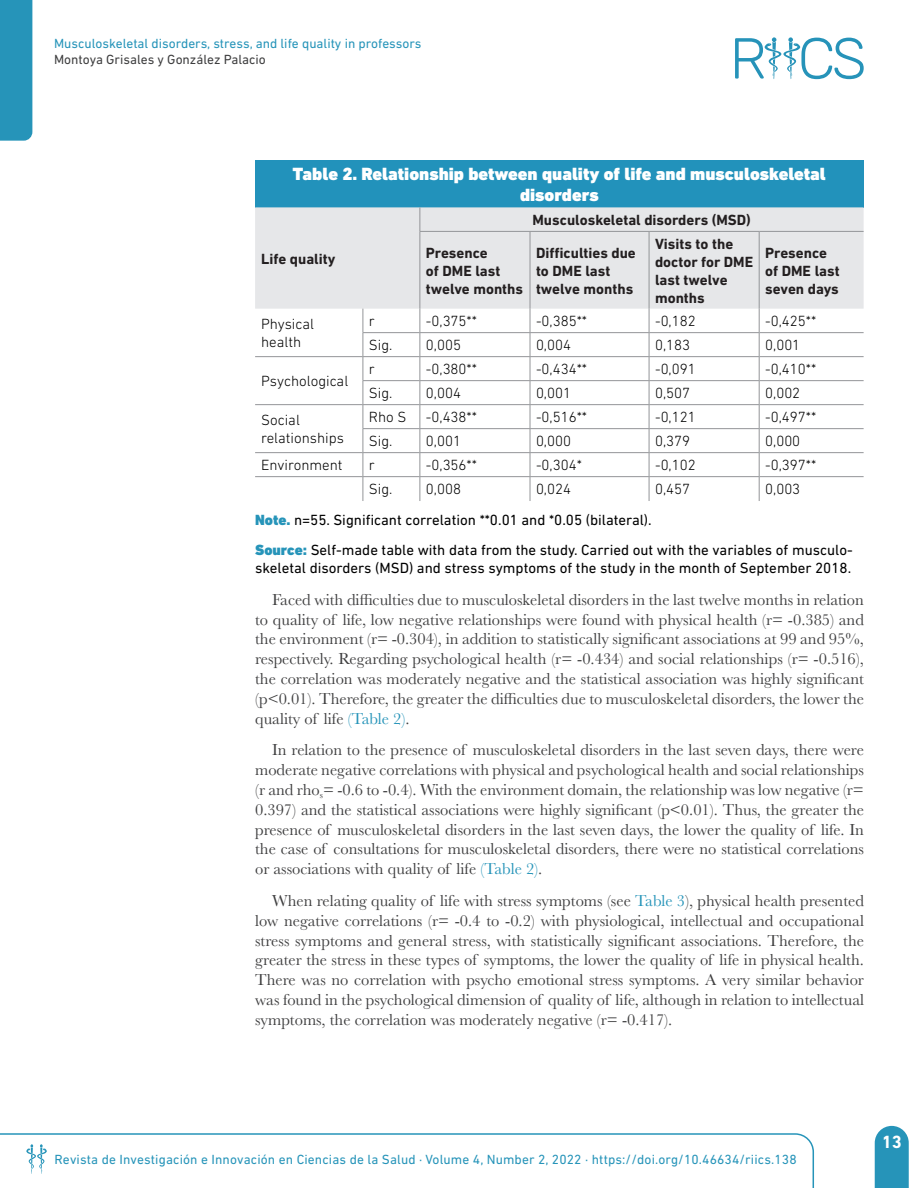
<style>
.page{position:relative;width:918px;height:1188px;background:#fff}
.page>*{position:absolute;margin:0;border:0;box-sizing:border-box;transform-origin:0 0}
.t1{font:900 18px/21.6px "DIN Next LT Pro";color:#fff;text-align:center}
.t2{font:700 18px "DIN Next LT Pro";color:#fff}
.t3{font:16.5px/19.8px "Baskerville";color:#3e3e3f;text-align:justify}
.t4{font:300 15px/18px "DIN Next LT Pro";color:#000001}
.t5{font:15px/18px "DIN Next LT Pro";color:#000001}
.First_Paragraph{font:700 15px/18px "DIN Next LT Pro";color:#231f20}
.t6{font:13.5px "DIN Next LT Pro";letter-spacing:.01em;color:#2694b9}
.t7{font:13.5px "DIN Next LT Pro";color:#3e3e3f}
.s1{font-weight:900;color:#2694b9}
.s2{color:#2694b9}
</style>
<div class="page">
<svg style="left:875px;top:1126px;width:34px;height:62px"></svg>
<div style="left:0;top:0;width:32px;height:141px;background:#2694b9"></div>
<svg style="left:735px;top:37px;width:129px;height:42px"></svg>
<svg style="left:0;top:1133px;width:814px;height:55px"></svg>
<div style="left:255px;top:160px;width:609px;height:47px;background:#2292bb"></div>
<div style="left:255px;top:207px;width:609px;height:102px;background:#e6e7e9"></div>
<svg style="left:420px;top:207px;width:1px;height:24px"></svg>
<hr style="left:420px;top:231px;width:110px;height:1px;background:#939598">
<hr style="left:420px;top:232px;width:1px;height:77px;background:#939598">
<hr style="left:530px;top:231px;width:119px;height:1px;background:#939598">
<hr style="left:530px;top:232px;width:1px;height:77px;background:#939598">
<hr style="left:649px;top:231px;width:110px;height:1px;background:#939598">
<hr style="left:649px;top:232px;width:1px;height:77px;background:#939598">
<hr style="left:759px;top:231px;width:105px;height:1px;background:#939598">
<hr style="left:759px;top:232px;width:1px;height:77px;background:#939598">
<hr style="left:363px;top:332px;width:57px;height:1px;background:#939598">
<hr style="left:420px;top:332px;width:110px;height:1px;background:#939598">
<hr style="left:530px;top:332px;width:119px;height:1px;background:#939598">
<hr style="left:649px;top:332px;width:110px;height:1px;background:#939598">
<hr style="left:759px;top:332px;width:105px;height:1px;background:#939598">
<hr style="left:255px;top:356px;width:108px;height:1px;background:#939598">
<hr style="left:363px;top:356px;width:57px;height:1px;background:#939598">
<hr style="left:420px;top:356px;width:110px;height:1px;background:#939598">
<hr style="left:530px;top:356px;width:119px;height:1px;background:#939598">
<hr style="left:649px;top:356px;width:110px;height:1px;background:#939598">
<hr style="left:759px;top:356px;width:105px;height:1px;background:#939598">
<hr style="left:363px;top:380px;width:57px;height:1px;background:#939598">
<hr style="left:420px;top:380px;width:110px;height:1px;background:#939598">
<hr style="left:530px;top:380px;width:119px;height:1px;background:#939598">
<hr style="left:649px;top:380px;width:110px;height:1px;background:#939598">
<hr style="left:759px;top:380px;width:105px;height:1px;background:#939598">
<hr style="left:255px;top:404px;width:108px;height:1px;background:#939598">
<hr style="left:363px;top:404px;width:57px;height:1px;background:#939598">
<hr style="left:420px;top:404px;width:110px;height:1px;background:#939598">
<hr style="left:530px;top:404px;width:119px;height:1px;background:#939598">
<hr style="left:649px;top:404px;width:110px;height:1px;background:#939598">
<hr style="left:759px;top:404px;width:105px;height:1px;background:#939598">
<hr style="left:363px;top:428px;width:57px;height:1px;background:#939598">
<hr style="left:420px;top:428px;width:110px;height:1px;background:#939598">
<hr style="left:530px;top:428px;width:119px;height:1px;background:#939598">
<hr style="left:649px;top:428px;width:110px;height:1px;background:#939598">
<hr style="left:759px;top:428px;width:105px;height:1px;background:#939598">
<hr style="left:255px;top:452px;width:108px;height:1px;background:#939598">
<hr style="left:363px;top:452px;width:57px;height:1px;background:#939598">
<hr style="left:420px;top:452px;width:110px;height:1px;background:#939598">
<hr style="left:530px;top:452px;width:119px;height:1px;background:#939598">
<hr style="left:649px;top:452px;width:110px;height:1px;background:#939598">
<hr style="left:759px;top:452px;width:105px;height:1px;background:#939598">
<hr style="left:255px;top:476px;width:108px;height:1px;background:#939598">
<hr style="left:363px;top:476px;width:57px;height:1px;background:#939598">
<svg style="left:363px;top:309px;width:1px;height:192px"></svg>
<hr style="left:420px;top:476px;width:110px;height:1px;background:#939598">
<svg style="left:420px;top:309px;width:1px;height:192px"></svg>
<hr style="left:530px;top:476px;width:119px;height:1px;background:#939598">
<svg style="left:530px;top:309px;width:1px;height:192px"></svg>
<hr style="left:649px;top:476px;width:110px;height:1px;background:#939598">
<svg style="left:649px;top:309px;width:1px;height:192px"></svg>
<hr style="left:759px;top:476px;width:105px;height:1px;background:#939598">
<svg style="left:759px;top:309px;width:1px;height:192px"></svg>
<p class="t6" style="left:54px;top:35px;width:369px">Musculoskeletal disorders, stress, and life quality in professors</p>
<p class="t7" style="left:54px;top:51px;width:213px">Montoya Grisales y González Palacio</p>
<p class="t1" style="left:293px;top:163px;width:535px">Table 2. Relationship between quality of life and musculoskeletal disorders</p>
<p class="First_Paragraph" style="left:261px;top:249px;width:76px">Life quality</p>
<p class="First_Paragraph" style="left:533px;top:211px;width:220px">Musculoskeletal disorders (MSD)</p>
<p class="First_Paragraph" style="left:426px;top:243px;width:99px">Presence<br>of DME last twelve months</p>
<p class="First_Paragraph" style="left:536px;top:243px;width:101px">Difficulties due to DME last twelve months</p>
<p class="First_Paragraph" style="left:655px;top:234px;width:100px">Visits to the doctor for DME last twelve months</p>
<p class="First_Paragraph" style="left:765px;top:243px;width:76px">Presence of DME last seven days</p>
<p class="t4" style="left:261px;top:315px;width:54px">Physical health</p>
<p class="t4" style="left:369px;top:312px;width:7px">r</p>
<p class="t4" style="left:426px;top:312px;width:53px">-0,375**</p>
<p class="t4" style="left:536px;top:312px;width:53px">-0,385**</p>
<p class="t4" style="left:655px;top:312px;width:42px">-0,182</p>
<p class="t4" style="left:765px;top:312px;width:53px">-0,425**</p>
<p class="t4" style="left:369px;top:336px;width:25px">Sig.</p>
<p class="t4" style="left:426px;top:336px;width:37px">0,005</p>
<p class="t4" style="left:536px;top:336px;width:37px">0,004</p>
<p class="t4" style="left:655px;top:336px;width:37px">0,183</p>
<p class="t4" style="left:765px;top:336px;width:37px">0,001</p>
<p class="t4" style="left:261px;top:372px;width:89px">Psychological</p>
<p class="t4" style="left:369px;top:360px;width:7px">r</p>
<p class="t4" style="left:426px;top:360px;width:53px">-0,380**</p>
<p class="t4" style="left:536px;top:360px;width:53px">-0,434**</p>
<p class="t4" style="left:655px;top:360px;width:42px">-0,091</p>
<p class="t4" style="left:765px;top:360px;width:53px">-0,410**</p>
<p class="t4" style="left:369px;top:384px;width:25px">Sig.</p>
<p class="t4" style="left:426px;top:384px;width:37px">0,004</p>
<p class="t4" style="left:536px;top:384px;width:37px">0,001</p>
<p class="t4" style="left:655px;top:384px;width:37px">0,507</p>
<p class="t4" style="left:765px;top:384px;width:37px">0,002</p>
<p class="t4" style="left:261px;top:411px;width:84px">Social relationships</p>
<p class="t4" style="left:369px;top:408px;width:39px">Rho S</p>
<p class="t4" style="left:426px;top:408px;width:53px">-0,438**</p>
<p class="t4" style="left:536px;top:408px;width:53px">-0,516**</p>
<p class="t4" style="left:655px;top:408px;width:42px">-0,121</p>
<p class="t4" style="left:765px;top:408px;width:53px">-0,497**</p>
<p class="t4" style="left:369px;top:432px;width:25px">Sig.</p>
<p class="t4" style="left:426px;top:432px;width:37px">0,001</p>
<p class="t4" style="left:536px;top:432px;width:37px">0,000</p>
<p class="t4" style="left:655px;top:432px;width:37px">0,379</p>
<p class="t4" style="left:765px;top:432px;width:37px">0,000</p>
<p class="t4" style="left:261px;top:456px;width:83px">Environment</p>
<p class="t4" style="left:369px;top:456px;width:7px">r</p>
<p class="t4" style="left:426px;top:456px;width:53px">-0,356**</p>
<p class="t4" style="left:536px;top:456px;width:47px">-0,304*</p>
<p class="t4" style="left:655px;top:456px;width:42px">-0,102</p>
<p class="t4" style="left:765px;top:456px;width:53px">-0,397**</p>
<p class="t4" style="left:369px;top:480px;width:25px">Sig.</p>
<p class="t4" style="left:426px;top:480px;width:37px">0,008</p>
<p class="t4" style="left:536px;top:480px;width:37px">0,024</p>
<p class="t4" style="left:655px;top:480px;width:37px">0,457</p>
<p class="t4" style="left:765px;top:480px;width:37px">0,003</p>
<p class="t5" style="left:255px;top:511px;width:398px"><span class="s1">Note.</span> n=55. Significant correlation **0.01 and *0.05 (bilateral).</p>
<p class="t5" style="left:255px;top:541px;width:599px"><span class="s1">Source:</span> Self-made table with data from the study. Carried out with the variables of musculo&shy;skeletal disorders (MSD) and stress symptoms of the study in the month of September 2018.</p>
<p class="t3" style="left:255px;top:590px;width:610px;text-indent:17px">Faced with difficulties due to musculoskeletal disorders in the last twelve months in relation to quality of life, low negative relationships were found with physical health (r= -0.385) and the environment (r= -0.304), in addition to statistically significant associations at 99 and 95%, respectively. Regarding psychological health (r= -0.434) and social relationships (r= -0.516), the correlation was moderately negative and the statistical association was highly significant (p&lt;0.01). Therefore, the greater the difficulties due to musculoskeletal disorders, the lower the quality of life <span class="s2">(Table 2)</span>.</p>
<p class="t3" style="left:255px;top:740px;width:610px;text-indent:17px">In relation to the presence of musculoskeletal disorders in the last seven days, there were moderate negative correlations with physical and psychological health and social relationships (r and rho<sub>s</sub>= -0.6 to -0.4). With the environment domain, the relationship was low negative (r= 0.397) and the statistical associations were highly significant (p&lt;0.01). Thus, the greater the presence of musculoskeletal disorders in the last seven days, the lower the quality of life. In the case of consultations for musculoskeletal disorders, there were no statistical correlations or associations with quality of life <span class="s2">(Table 2)</span>.</p>
<p class="t3" style="left:255px;top:891px;width:610px;text-indent:17px">When relating quality of life with stress symptoms (see <span class="s2">Table 3</span>), physical health presented low negative correlations (r= -0.4 to -0.2) with physiological, intellectual and occupational stress symptoms and general stress, with statistically significant associations. Therefore, the greater the stress in these types of symptoms, the lower the quality of life in physical health.<br>There was no correlation with psycho emotional stress symptoms. A very similar behavior was found in the psychological dimension of quality of life, although in relation to intellectual symptoms, the correlation was moderately negative (r= -0.417).</p>
<p class="t6" style="left:55px;top:1152px;width:744px">Revista de Investigación e Innovación en Ciencias de la Salud · Volume 4, Number 2, 2022 · https://doi.org/10.46634/riics.138</p>
<p class="t2" style="left:882px;top:1131px;width:22px">13</p>
</div>
